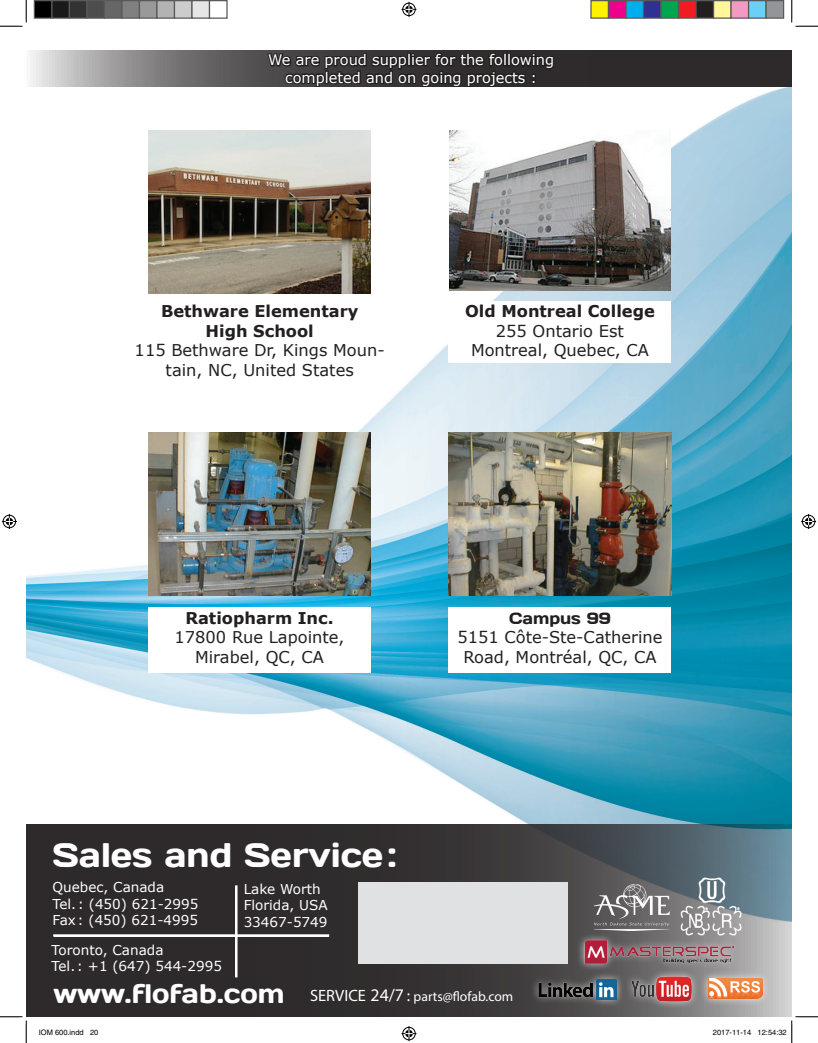
<style>
.page{position:relative;width:818px;height:1043px;background:#fff}
.page>*{position:absolute;margin:0;border:0;box-sizing:border-box;transform-origin:0 0}
.t1{font:34px "Days";color:#fff}
.t2{font:16.25px/19.5px "Verdana";color:#231f20;text-align:center}
.t3{font:700 16.25px/19.5px "Verdana";color:#231f20;text-align:center}
.t4{font:16.25px "Days";color:#231f20}
.t5{font:14.5px/17.5px "Verdana";color:#fff;text-align:center}
.t6{font:13.62px/16.2px "Verdana";color:#fff}
.t7{font:13.62px "Myriad Pro";color:#fff}
.t8{font:7.5px "Helvetica";color:#000}
.s1{font-family:"Days";font-size:26.62px}
.s2{font-size:16.38px}
.s3{font-size:17.75px}
</style>
<div class="page">
<img style="left:26px;top:86px;width:765px;height:738px">
<svg style="left:30px;top:50px;width:761px;height:36px;background:#5f5c5c"></svg>
<svg style="left:266px;top:50px;width:290px;height:38px;background:#343131"></svg>
<svg style="left:26px;top:824px;width:765px;height:192px;background:#3e3d40"></svg>
<div style="left:53px;top:934px;width:276px;height:2px;border:1px solid #fff"></div>
<div style="left:531px;top:971px;width:93px;height:36px;background:#fff;opacity:.75"></div>
<img style="left:538px;top:979px;width:78px;height:20px">
<div style="left:700px;top:970px;width:70px;height:36px;background:#fff;opacity:.75"></div>
<img style="left:708px;top:978px;width:54px;height:23px">
<div style="left:624px;top:968px;width:75px;height:41px;background:#fff;opacity:.75"></div>
<img style="left:629px;top:975px;width:65px;height:28px">
<div style="left:358px;top:882px;width:209px;height:81px;background:#e0e1e3"></div>
<div style="left:576px;top:933px;width:164px;height:38px;background:#fff;opacity:.75"></div>
<img style="left:584px;top:939px;width:150px;height:25px">
<img style="left:679px;top:903px;width:65px;height:34px">
<img style="left:698px;top:873px;width:27px;height:32px">
<img style="left:594px;top:884px;width:75px;height:46px">
<img style="left:148px;top:432px;width:223px;height:164px">
<img style="left:148px;top:130px;width:223px;height:163px">
<img style="left:449px;top:130px;width:221px;height:161px">
<img style="left:448px;top:432px;width:223px;height:164px">
<div style="left:125px;top:301px;width:269px;height:91px;background:#fff"></div>
<div style="left:448px;top:301px;width:223px;height:62px;background:#fff"></div>
<div style="left:148px;top:607px;width:223px;height:65px;background:#fff"></div>
<div style="left:448px;top:607px;width:223px;height:65px;background:#fff"></div>
<svg style="left:0;top:0;width:27px;height:27px"></svg>
<svg style="left:0;top:1015px;width:27px;height:27px"></svg>
<svg style="left:791px;top:0;width:27px;height:27px"></svg>
<svg style="left:401px;top:2px;width:15px;height:15px"></svg>
<svg style="left:401px;top:1026px;width:15px;height:15px"></svg>
<svg style="left:2px;top:514px;width:15px;height:15px"></svg>
<svg style="left:801px;top:514px;width:15px;height:15px"></svg>
<div style="left:34px;top:1px;width:18px;height:17px;background:#000"></div>
<div style="left:34px;top:0;width:18px;height:19px;border:1px solid #595959"></div>
<div style="left:52px;top:1px;width:17px;height:17px;background:#1a1a1a"></div>
<div style="left:51px;top:0;width:19px;height:19px;border:1px solid #595959"></div>
<div style="left:69px;top:1px;width:18px;height:17px;background:#333"></div>
<div style="left:69px;top:0;width:19px;height:19px;border:1px solid #595959"></div>
<div style="left:87px;top:1px;width:17px;height:17px;background:#4d4d4d"></div>
<div style="left:86px;top:0;width:19px;height:19px;border:1px solid #595959"></div>
<div style="left:104px;top:1px;width:18px;height:17px;background:#666"></div>
<div style="left:104px;top:0;width:18px;height:19px;border:1px solid #595959"></div>
<div style="left:122px;top:1px;width:17px;height:17px;background:#808080"></div>
<div style="left:121px;top:0;width:19px;height:19px;border:1px solid #595959"></div>
<div style="left:139px;top:1px;width:18px;height:17px;background:#999"></div>
<div style="left:139px;top:0;width:19px;height:19px;border:1px solid #595959"></div>
<div style="left:157px;top:1px;width:17px;height:17px;background:#b3b3b3"></div>
<div style="left:156px;top:0;width:19px;height:19px;border:1px solid #595959"></div>
<div style="left:174px;top:1px;width:18px;height:17px;background:#ccc"></div>
<div style="left:174px;top:0;width:18px;height:19px;border:1px solid #595959"></div>
<div style="left:192px;top:1px;width:17px;height:17px;background:#e6e6e6"></div>
<div style="left:191px;top:0;width:19px;height:19px;border:1px solid #595959"></div>
<div style="left:209px;top:0;width:19px;height:19px;border:1px solid #595959"></div>
<div style="left:591px;top:1px;width:17px;height:17px;background:#fff101"></div>
<div style="left:590px;top:0;width:19px;height:19px;border:1px solid #595959"></div>
<div style="left:608px;top:1px;width:18px;height:17px;background:#ed028c"></div>
<div style="left:608px;top:0;width:18px;height:19px;border:1px solid #595959"></div>
<div style="left:626px;top:1px;width:17px;height:17px;background:#00aeef"></div>
<div style="left:625px;top:0;width:19px;height:19px;border:1px solid #595959"></div>
<div style="left:643px;top:1px;width:18px;height:17px;background:#2e3092"></div>
<div style="left:642px;top:0;width:19px;height:19px;border:1px solid #595959"></div>
<div style="left:661px;top:1px;width:17px;height:17px;background:#00a54f"></div>
<div style="left:660px;top:0;width:19px;height:19px;border:1px solid #595959"></div>
<div style="left:678px;top:1px;width:18px;height:17px;background:#ee1d23"></div>
<div style="left:678px;top:0;width:18px;height:19px;border:1px solid #595959"></div>
<div style="left:696px;top:1px;width:17px;height:17px;background:#231f20"></div>
<div style="left:695px;top:0;width:19px;height:19px;border:1px solid #595959"></div>
<div style="left:713px;top:1px;width:18px;height:17px;background:#fff79a"></div>
<div style="left:712px;top:0;width:19px;height:19px;border:1px solid #595959"></div>
<div style="left:731px;top:1px;width:17px;height:17px;background:#f499c2"></div>
<div style="left:730px;top:0;width:19px;height:19px;border:1px solid #595959"></div>
<div style="left:748px;top:1px;width:18px;height:17px;background:#6bcff6"></div>
<div style="left:748px;top:0;width:18px;height:19px;border:1px solid #595959"></div>
<div style="left:766px;top:1px;width:17px;height:17px;background:#939598"></div>
<div style="left:765px;top:0;width:19px;height:19px;border:1px solid #595959"></div>
<svg style="left:757px;top:1015px;width:61px;height:27px"></svg>
<p class="t5" style="left:268px;top:51px;width:287px">We are proud supplier for the following completed and on going projects :</p>
<p class="t3" style="left:161px;top:301px;width:199px">Bethware Elementary<br>High School</p>
<p class="t2" style="left:135px;top:340px;width:251px">115 Bethware Dr, Kings Moun&shy;tain, NC, United States</p>
<p class="t3" style="left:465px;top:301px;width:191px">Old Montreal College</p>
<p class="t2" style="left:471px;top:321px;width:179px">255 Ontario Est<br>Montreal, Quebec, CA</p>
<p class="t3" style="left:185px;top:608px;width:150px">Ratiopharm Inc.</p>
<p class="t2" style="left:175px;top:627px;width:171px">17800 Rue Lapointe,<br>Mirabel, QC, CA</p>
<p class="t4" style="left:509px;top:607px;width:103px">Campus 99</p>
<p class="t2" style="left:457px;top:627px;width:206px">5151 Côte-Ste-Catherine<br>Road, Montréal, QC, CA</p>
<h1 class="t1" style="left:52px;top:833px;width:346px">Sales and Service:</h1>
<p class="t6" style="left:53px;top:879px;width:147px">Quebec, Canada<br>Tel. : (450) 621-2995<br>Fax: (450) 621-4995</p>
<p class="t6" style="left:244px;top:880px;width:85px">Lake Worth<br>Florida, USA<br>33467-5749</p>
<p class="t6" style="left:52px;top:941px;width:172px">Toronto, Canada<br>Tel. : +1 (647) 544-2995</p>
<p class="t7" style="left:53px;top:988px;width:461px"><span class="s1">www.flofab.com</span> <span class="s2">SERVICE</span> <span class="s3">24/7</span> <span class="s2">:</span> parts@flofab.com</p>
<p class="t8" style="left:39px;top:1028px;width:61px">IOM 600.indd 20</p>
<p class="t8" style="left:712px;top:1028px;width:75px">2017-11-14 12:54:32</p>
</div>
